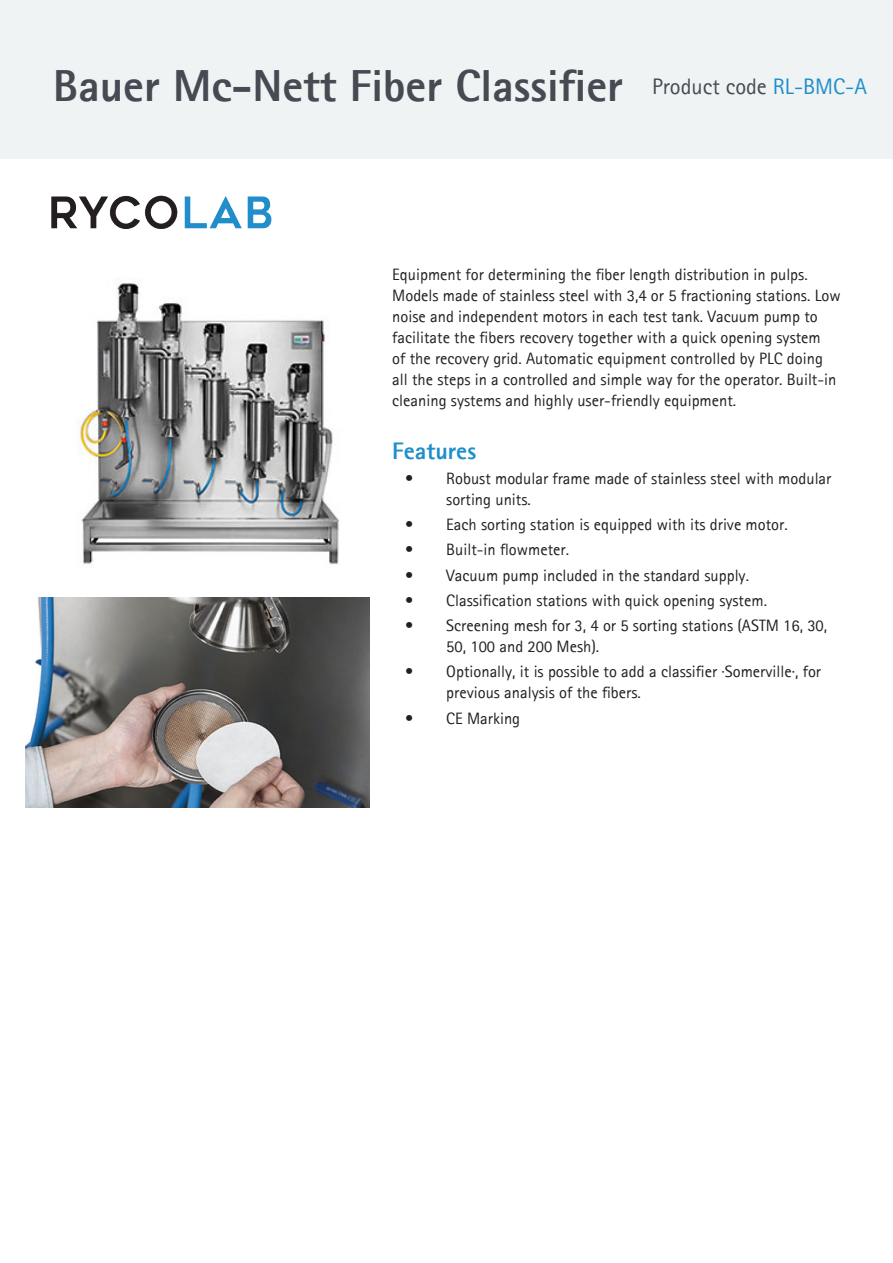
<style>
.page{position:relative;width:893px;height:1263px;background:#fff}
.page>*{position:absolute;margin:0;border:0;box-sizing:border-box;transform-origin:0 0}
.t1{font:800 45px "Rotis Sans Serif";color:#474a53}
.opsomming{font:800 24px "Rotis Sans Serif";color:#1f8ecb}
.t2{font:22.5px "Rotis Sans Serif";color:#474a53}
.t3{font:16.5px/21px "Rotis Sans Serif";color:#231f20}
.s1{color:#1f8ecb}
</style>
<div class="page">
<div style="left:0;top:0;width:893px;height:158px;background:#eff3f3"></div>
<img style="left:51px;top:195px;width:221px;height:34px">
<img style="left:78px;top:283px;width:261px;height:282px">
<img style="left:26px;top:597px;width:344px;height:211px">
<p class="t1" style="left:53px;top:58px;width:571px">Bauer Mc-Nett Fiber Classifier</p>
<p class="t2" style="left:652px;top:73px;width:216px">Product code <span class="s1">RL-BMC-A</span></p>
<p class="t3" style="left:392px;top:264px;width:450px">Equipment for determining the fiber length distribution in pulps.<br>Models made of stainless steel with 3,4 or 5 fractioning stations. Low noise and independent motors in each test tank. Vacuum pump to facilitate the fibers recovery together with a quick opening system<br>of the recovery grid. Automatic equipment controlled by PLC doing all the steps in a controlled and simple way for the operator. Built-in cleaning systems and highly user-friendly equipment.</p>
<p class="opsomming" style="left:392px;top:435px;width:85px">Features</p>
<p class="t3" style="left:446px;top:468px;width:387px;text-indent:-41px">• Robust modular frame made of stainless steel with modular sorting units.</p>
<p class="t3" style="left:405px;top:514px;width:384px">• Each sorting station is equipped with its drive motor.</p>
<p class="t3" style="left:405px;top:539px;width:166px">• Built-in flowmeter.</p>
<p class="t3" style="left:405px;top:564px;width:345px">• Vacuum pump included in the standard supply.</p>
<p class="t3" style="left:405px;top:590px;width:363px">• Classification stations with quick opening system.</p>
<p class="t3" style="left:446px;top:615px;width:382px;text-indent:-41px">• Screening mesh for 3, 4 or 5 sorting stations (ASTM 16, 30,<br>50, 100 and 200 Mesh).</p>
<p class="t3" style="left:446px;top:661px;width:376px;text-indent:-41px">• Optionally, it is possible to add a classifier ·Somerville·, for previous analysis of the fibers.</p>
<p class="t3" style="left:405px;top:707px;width:117px">• CE Marking</p>
</div>
